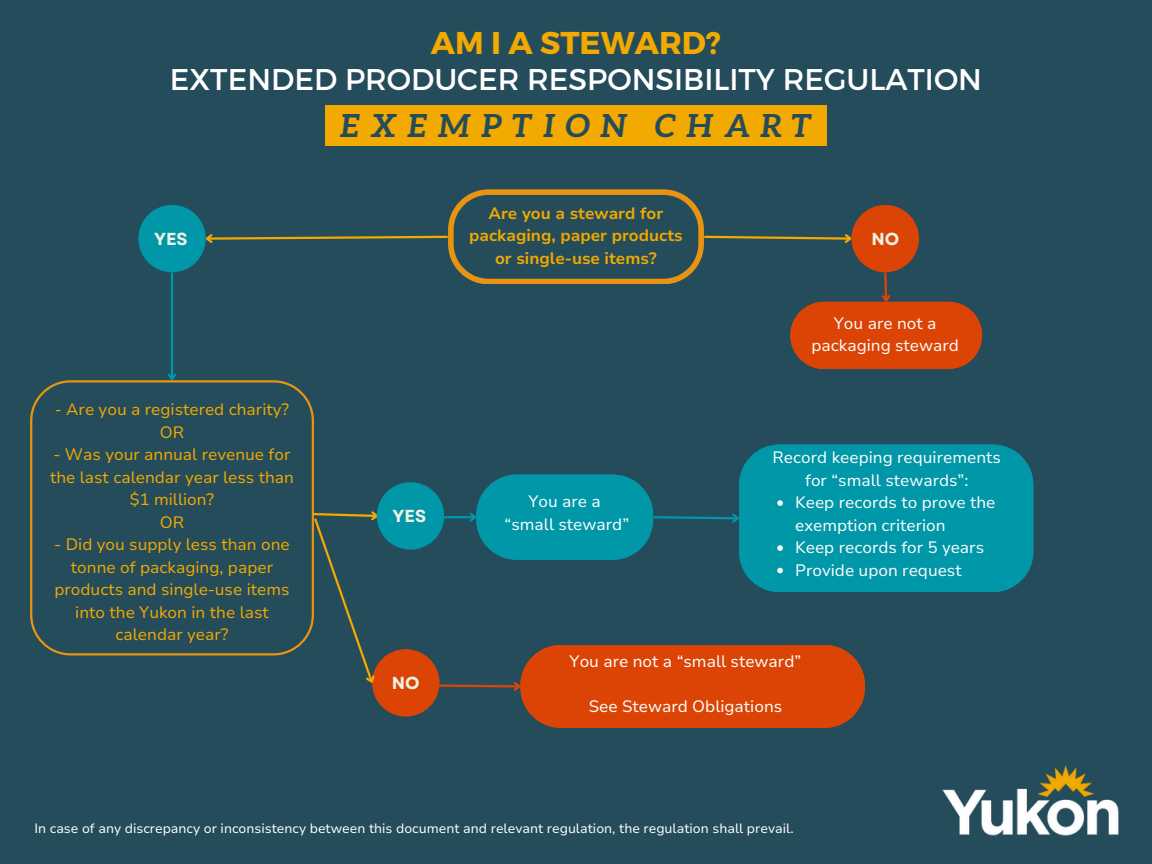
<style>
.page{position:relative;width:1152px;height:864px;background:#244c5a}
.page>*{position:absolute;margin:0;border:0;box-sizing:border-box;transform-origin:0 0}
.t1{font:italic 700 31.95px "Aleo";letter-spacing:.3em;color:#244c5a}
.t2{font:700 31.5px "Montserrat";color:#f2a900}
.t3{font:30px "Montserrat";color:#fff}
.t4{font:700 17.4px "Garet";color:#f1f2e6}
.t5{font:16.5px/22.5px "Nunito Sans 10 pt";color:#fff;text-align:center}
.t6{font:16.5px/22.5px "Nunito Sans 10 pt";color:#f2a900;text-align:center}
.t7{font:700 16.5px/22.5px "Nunito Sans 10 pt";color:#f2a900;text-align:center}
.t8{font:13.5px "Nunito Sans 10 pt";color:#fff}
</style>
<div class="page">
<div style="left:138px;top:205px;width:68px;height:67px;background:#0097a9;border-radius:50%"></div>
<svg style="left:203px;top:189px;width:779px;height:180px"></svg>
<hr style="left:171px;top:273px;width:2px;height:106px;background:#0097a9">
<svg style="left:167px;top:371px;width:10px;height:9px"></svg>
<div style="left:325px;top:105px;width:502px;height:40px;background:#f2a900"></div>
<img style="left:942px;top:765px;width:177px;height:71px">
<svg style="left:30px;top:380px;width:284px;height:276px"></svg>
<div style="left:372px;top:649px;width:68px;height:68px;background:#dc4405;border-radius:50%"></div>
<svg style="left:425px;top:645px;width:440px;height:83px"></svg>
<svg style="left:312px;top:509px;width:69px;height:178px"></svg>
<div style="left:740px;top:445px;width:293px;height:147px;background:#0097a9"></div>
<svg style="left:777px;top:500px;width:6px;height:6px"></svg>
<svg style="left:777px;top:545px;width:6px;height:6px"></svg>
<svg style="left:777px;top:568px;width:6px;height:5px"></svg>
<div style="left:377px;top:482px;width:67px;height:68px;background:#0097a9;border-radius:50%"></div>
<hr style="left:443px;top:516px;width:32px;height:2px;background:#0097a9">
<svg style="left:467px;top:475px;width:275px;height:85px"></svg>
<h1 class="t2" style="left:431px;top:23px;width:292px">AM I A STEWARD?</h1>
<h5 class="t3" style="left:170px;top:60px;width:814px">EXTENDED PRODUCER RESPONSIBILITY REGULATION</h5>
<h5 class="t1" style="left:340px;top:107px;width:474px">EXEMPTION CHART</h5>
<h2 class="t7" style="left:469px;top:202px;width:215px">Are you a steward for packaging, paper products or single-use items?</h2>
<h4 class="t4" style="left:154px;top:226px;width:35px">YES</h4>
<h3 class="t4" style="left:871px;top:226px;width:29px">NO</h3>
<h5 class="t6" style="left:55px;top:398px;width:236px">- Are you a registered charity?</h5>
<p class="t6" style="left:160px;top:421px;width:26px">OR</p>
<p class="t6" style="left:50px;top:443px;width:246px">- Was your annual revenue for the last calendar year less than $1 million?<br>OR</p>
<p class="t6" style="left:54px;top:533px;width:237px">- Did you supply less than one tonne of packaging, paper products and single-use items into the Yukon in the last calendar year?</p>
<p class="t4" style="left:393px;top:504px;width:35px">YES</p>
<h3 class="t4" style="left:392px;top:670px;width:29px">NO</h3>
<p class="t5" style="left:505px;top:491px;width:126px">You are a “small steward”</p>
<h3 class="t5" style="left:811px;top:312px;width:149px">You are not a packaging steward</h3>
<h5 class="t5" style="left:773px;top:446px;width:230px">Record keeping requirements for “small stewards”:</h5>
<h5 class="t5" style="left:795px;top:491px;width:202px;text-align:left">Keep records to prove the exemption criterion</h5>
<h5 class="t5" style="left:795px;top:536px;width:190px">Keep records for 5 years</h5>
<h3 class="t5" style="left:795px;top:559px;width:168px">Provide upon request</h3>
<p class="t5" style="left:570px;top:651px;width:233px">You are not a “small steward”</p>
<p class="t5" style="left:589px;top:696px;width:195px">See Steward Obligations</p>
<p class="t8" style="left:34px;top:819px;width:761px">In case of any discrepancy or inconsistency between this document and relevant regulation, the regulation shall prevail.</p>
</div>
